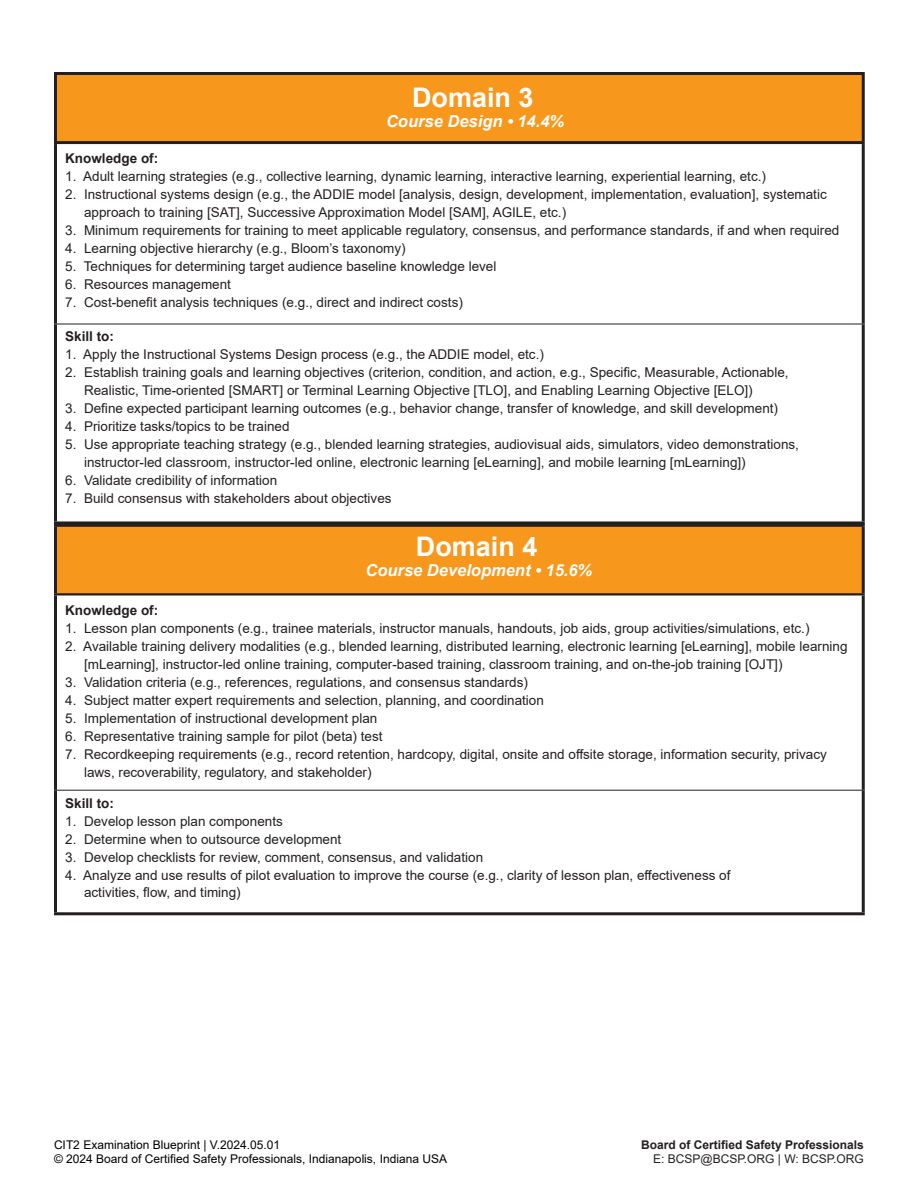
<style>
.page{position:relative;width:918px;height:1188px;background:#fff}
.page>*{position:absolute;margin:0;border:0;box-sizing:border-box;transform-origin:0 0}
.t1{font:700 27px "Arial";color:#fff}
.t2{font:italic 700 16.5px "Arial";color:#fff}
.body{font:13.5px "Arial";color:#231f20}
.t3{font:700 13.5px "Arial";color:#231f20}
.t4{font:12px/14.4px "Arial";color:#000}
.t5{font:700 12px "Arial";color:#231f20}
.t6{font:12px "Arial";color:#231f20}
</style>
<div class="page">
<div style="left:56px;top:74px;width:807px;height:69px;background:#f7981d"></div>
<hr style="left:54px;top:324px;width:811px;height:1px;background:#231f20">
<hr style="left:54px;top:144px;width:3px;height:180px;background:#231f20">
<hr style="left:862px;top:144px;width:3px;height:180px;background:#231f20">
<hr style="left:54px;top:521px;width:811px;height:3px;background:#231f20">
<hr style="left:54px;top:324px;width:3px;height:197px;background:#231f20">
<hr style="left:862px;top:324px;width:3px;height:197px;background:#231f20">
<hr style="left:54px;top:72px;width:811px;height:3px;background:#231f20">
<hr style="left:54px;top:141px;width:811px;height:3px;background:#231f20">
<hr style="left:54px;top:75px;width:3px;height:66px;background:#231f20">
<hr style="left:862px;top:75px;width:3px;height:66px;background:#231f20">
<div style="left:56px;top:525px;width:807px;height:69px;background:#f7981d"></div>
<hr style="left:54px;top:593px;width:811px;height:3px;background:#231f20">
<hr style="left:54px;top:790px;width:811px;height:1px;background:#231f20">
<hr style="left:54px;top:524px;width:811px;height:3px;background:#231f20">
<hr style="left:54px;top:595px;width:3px;height:195px;background:#231f20">
<hr style="left:862px;top:595px;width:3px;height:195px;background:#231f20">
<hr style="left:54px;top:912px;width:811px;height:3px;background:#231f20">
<hr style="left:54px;top:527px;width:3px;height:66px;background:#231f20">
<hr style="left:862px;top:527px;width:3px;height:66px;background:#231f20">
<hr style="left:54px;top:791px;width:3px;height:121px;background:#231f20">
<hr style="left:862px;top:791px;width:3px;height:121px;background:#231f20">
<p class="t1" style="left:412px;top:79px;width:123px">Domain 3</p>
<p class="t2" style="left:386px;top:110px;width:180px">Course Design • 14.4%</p>
<p class="t3" style="left:65px;top:149px;width:95px">Knowledge of:</p>
<p class="body" style="left:65px;top:167px;width:702px">1. Adult learning strategies (e.g., collective learning, dynamic learning, interactive learning, experiential learning, etc.)</p>
<p class="body" style="left:65px;top:185px;width:763px">2. Instructional systems design (e.g., the ADDIE model [analysis, design, development, implementation, evaluation], systematic</p>
<p class="body" style="left:84px;top:203px;width:484px">approach to training [SAT], Successive Approximation Model [SAM], AGILE, etc.)</p>
<p class="body" style="left:65px;top:221px;width:776px">3. Minimum requirements for training to meet applicable regulatory, consensus, and performance standards, if and when required</p>
<p class="body" style="left:65px;top:239px;width:342px">4. Learning objective hierarchy (e.g., Bloom’s taxonomy)</p>
<p class="body" style="left:65px;top:257px;width:433px">5. Techniques for determining target audience baseline knowledge level</p>
<p class="body" style="left:65px;top:275px;width:167px">6. Resources management</p>
<p class="body" style="left:65px;top:293px;width:399px">7. Cost-benefit analysis techniques (e.g., direct and indirect costs)</p>
<p class="t3" style="left:65px;top:327px;width:50px">Skill to:</p>
<p class="body" style="left:65px;top:345px;width:480px">1. Apply the Instructional Systems Design process (e.g., the ADDIE model, etc.)</p>
<p class="body" style="left:65px;top:363px;width:725px">2. Establish training goals and learning objectives (criterion, condition, and action, e.g., Specific, Measurable, Actionable,</p>
<p class="body" style="left:84px;top:381px;width:670px">Realistic, Time-oriented [SMART] or Terminal Learning Objective [TLO], and Enabling Learning Objective [ELO])</p>
<p class="body" style="left:65px;top:399px;width:714px">3. Define expected participant learning outcomes (e.g., behavior change, transfer of knowledge, and skill development)</p>
<p class="body" style="left:65px;top:417px;width:226px">4. Prioritize tasks/topics to be trained</p>
<p class="body" style="left:65px;top:435px;width:735px">5. Use appropriate teaching strategy (e.g., blended learning strategies, audiovisual aids, simulators, video demonstrations,</p>
<p class="body" style="left:84px;top:453px;width:663px">instructor-led classroom, instructor-led online, electronic learning [eLearning], and mobile learning [mLearning])</p>
<p class="body" style="left:65px;top:471px;width:214px">6. Validate credibility of information</p>
<p class="body" style="left:65px;top:489px;width:328px">7. Build consensus with stakeholders about objectives</p>
<p class="t1" style="left:416px;top:528px;width:123px">Domain 4</p>
<p class="t2" style="left:366px;top:559px;width:228px">Course Development • 15.6%</p>
<p class="t3" style="left:65px;top:600px;width:95px">Knowledge of:</p>
<p class="body" style="left:65px;top:619px;width:746px">1. Lesson plan components (e.g., trainee materials, instructor manuals, handouts, job aids, group activities/simulations, etc.)</p>
<p class="body" style="left:65px;top:637px;width:784px">2. Available training delivery modalities (e.g., blended learning, distributed learning, electronic learning [eLearning], mobile learning</p>
<p class="body" style="left:84px;top:655px;width:700px">[mLearning], instructor-led online training, computer-based training, classroom training, and on-the-job training [OJT])</p>
<p class="body" style="left:65px;top:673px;width:464px">3. Validation criteria (e.g., references, regulations, and consensus standards)</p>
<p class="body" style="left:65px;top:691px;width:480px">4. Subject matter expert requirements and selection, planning, and coordination</p>
<p class="body" style="left:65px;top:709px;width:314px">5. Implementation of instructional development plan</p>
<p class="body" style="left:65px;top:727px;width:319px">6. Representative training sample for pilot (beta) test</p>
<p class="body" style="left:65px;top:745px;width:763px">7. Recordkeeping requirements (e.g., record retention, hardcopy, digital, onsite and offsite storage, information security, privacy</p>
<p class="body" style="left:84px;top:763px;width:289px">laws, recoverability, regulatory, and stakeholder)</p>
<p class="t3" style="left:65px;top:793px;width:50px">Skill to:</p>
<p class="body" style="left:65px;top:811px;width:219px">1. Develop lesson plan components</p>
<p class="body" style="left:65px;top:829px;width:278px">2. Determine when to outsource development</p>
<p class="body" style="left:65px;top:847px;width:419px">3. Develop checklists for review, comment, consensus, and validation</p>
<p class="body" style="left:65px;top:865px;width:667px">4. Analyze and use results of pilot evaluation to improve the course (e.g., clarity of lesson plan, effectiveness of</p>
<p class="body" style="left:84px;top:883px;width:158px">activities, flow, and timing)</p>
<p class="t4" style="left:54px;top:1138px;width:395px">CIT2 Examination Blueprint | V.2024.05.01<br>© 2024 Board of Certified Safety Professionals, Indianapolis, Indiana USA</p>
<p class="t5" style="left:641px;top:1136px;width:224px">Board of Certified Safety Professionals</p>
<p class="t6" style="left:653px;top:1151px;width:212px">E: BCSP@BCSP.ORG | W: BCSP.ORG</p>
</div>
